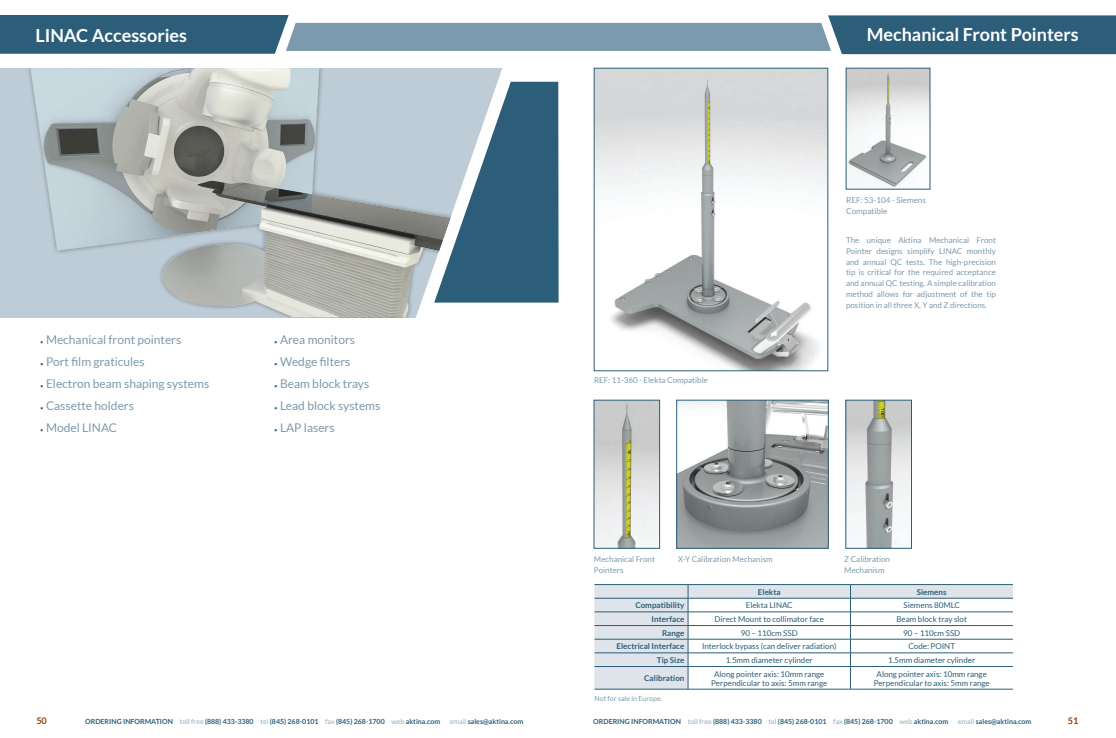
<style>
.page{position:relative;width:1116px;height:738px;background:#fff}
.page>*{position:absolute;margin:0;border:0;box-sizing:border-box;transform-origin:0 0}
.Section_Header{font:700 18px "Lato";color:#fff}
.t1{font:12px "Lato";color:#7c9aad}
.t2{font:700 9.1px "Lato";color:#933b03}
.Text{font:8.1px/10.8px "Lato";color:#7c9aad}
.Text-2{font:8px/10.8px "Lato";color:#7c9aad}
.Chart_Text{font:8px/9px "Lato";color:#2c5e79;text-align:center}
.Table_-_LEFT_Column{font:700 8px "Lato";color:#2c5e79}
.t3{font:700 7px "Lato";color:#2c5e79}
.Footnotes{font:7px "Lato";color:#7c9aad}
.s1{font-size:6px;color:#2c5e79}
.s2{font-weight:400;color:#94abba}
</style>
<div class="page">
<img style="left:0;top:68px;width:480px;height:249px">
<svg style="left:434px;top:82px;width:125px;height:221px;background:#5f8498"></svg>
<svg style="left:0;top:15px;width:1116px;height:39px;background:#688b9f"></svg>
<img style="left:596px;top:402px;width:62px;height:144px">
<div style="left:594px;top:400px;width:66px;height:148px;border:1px solid #2c5e79"></div>
<img style="left:679px;top:402px;width:147px;height:144px">
<img style="left:848px;top:402px;width:62px;height:144px">
<div style="left:846px;top:400px;width:66px;height:148px;border:1px solid #2c5e79"></div>
<svg style="left:594px;top:585px;width:419px;height:104px"></svg>
<hr style="left:594px;top:584px;width:94px;height:1px;background:#2c5e79">
<hr style="left:688px;top:584px;width:163px;height:1px;background:#2c5e79">
<hr style="left:851px;top:584px;width:162px;height:1px;background:#2c5e79">
<hr style="left:594px;top:598px;width:94px;height:1px;background:#2c5e79">
<hr style="left:688px;top:598px;width:163px;height:1px;background:#2c5e79">
<hr style="left:851px;top:598px;width:162px;height:1px;background:#2c5e79">
<hr style="left:594px;top:612px;width:94px;height:1px;background:#2c5e79">
<hr style="left:688px;top:612px;width:163px;height:1px;background:#2c5e79">
<hr style="left:851px;top:612px;width:162px;height:1px;background:#2c5e79">
<hr style="left:594px;top:625px;width:94px;height:1px;background:#2c5e79">
<hr style="left:688px;top:625px;width:163px;height:1px;background:#2c5e79">
<hr style="left:851px;top:625px;width:162px;height:1px;background:#2c5e79">
<hr style="left:594px;top:639px;width:94px;height:1px;background:#2c5e79">
<hr style="left:688px;top:639px;width:163px;height:1px;background:#2c5e79">
<hr style="left:851px;top:639px;width:162px;height:1px;background:#2c5e79">
<hr style="left:594px;top:653px;width:94px;height:1px;background:#2c5e79">
<hr style="left:688px;top:653px;width:163px;height:1px;background:#2c5e79">
<hr style="left:851px;top:653px;width:162px;height:1px;background:#2c5e79">
<hr style="left:594px;top:666px;width:94px;height:1px;background:#2c5e79">
<hr style="left:688px;top:666px;width:163px;height:1px;background:#2c5e79">
<svg style="left:688px;top:585px;width:1px;height:104px"></svg>
<hr style="left:851px;top:666px;width:162px;height:1px;background:#2c5e79">
<svg style="left:850px;top:585px;width:1px;height:104px"></svg>
<hr style="left:594px;top:689px;width:94px;height:1px;background:#2c5e79">
<hr style="left:688px;top:689px;width:163px;height:1px;background:#2c5e79">
<hr style="left:851px;top:689px;width:162px;height:1px;background:#2c5e79">
<img style="left:596px;top:70px;width:230px;height:299px">
<div style="left:594px;top:68px;width:234px;height:303px;border:1px solid #2c5e79"></div>
<img style="left:848px;top:70px;width:80px;height:117px">
<p class="Section_Header" style="left:35px;top:25px;width:153px">LINAC Accessories</p>
<p class="t1" style="left:40px;top:333px;width:143px"><span class="s1">•</span> Mechanical front pointers</p>
<p class="t1" style="left:40px;top:355px;width:106px"><span class="s1">•</span> Port film graticules</p>
<p class="t1" style="left:40px;top:377px;width:171px"><span class="s1">•</span> Electron beam shaping systems</p>
<p class="t1" style="left:40px;top:399px;width:96px"><span class="s1">•</span> Cassette holders</p>
<p class="t1" style="left:40px;top:421px;width:79px"><span class="s1">•</span> Model LINAC</p>
<p class="t1" style="left:274px;top:333px;width:83px"><span class="s1">•</span> Area monitors</p>
<p class="t1" style="left:274px;top:355px;width:78px"><span class="s1">•</span> Wedge filters</p>
<p class="t1" style="left:274px;top:377px;width:97px"><span class="s1">•</span> Beam block trays</p>
<p class="t1" style="left:274px;top:399px;width:108px"><span class="s1">•</span> Lead block systems</p>
<p class="t1" style="left:274px;top:421px;width:62px"><span class="s1">•</span> LAP lasers</p>
<p class="Section_Header" style="left:867px;top:24px;width:213px">Mechanical Front Pointers</p>
<p class="Text" style="left:846px;top:194px;width:81px">REF: 53-104 - Siemens<br>Compatible</p>
<p class="Text-2" style="left:594px;top:375px;width:115px">REF: 11-360 - Elekta Compatible</p>
<p class="Text-2" style="left:846px;top:235px;width:152px;text-align:justify">The unique Aktina Mechanical Front Pointer designs simplify LINAC monthly and annual QC tests. The high-precision tip is critical for the required acceptance and annual QC testing. A simple calibration method allows for adjustment of the tip position in all three X, Y and Z directions.</p>
<p class="Text-2" style="left:594px;top:554px;width:63px">Mechanical Front<br>Pointers</p>
<p class="Text-2" style="left:678px;top:554px;width:96px">X-Y Calibration Mechanism</p>
<p class="Text-2" style="left:844px;top:554px;width:47px">Z Calibration<br>Mechanism</p>
<p class="Table_-_LEFT_Column" style="left:758px;top:587px;width:24px">Elekta</p>
<p class="Table_-_LEFT_Column" style="left:917px;top:587px;width:31px">Siemens</p>
<p class="Table_-_LEFT_Column" style="left:635px;top:601px;width:51px">Compatibility</p>
<p class="Chart_Text" style="left:746px;top:601px;width:49px">Elekta LINAC</p>
<p class="Chart_Text" style="left:903px;top:601px;width:58px">Siemens 80MLC</p>
<p class="Table_-_LEFT_Column" style="left:652px;top:614px;width:34px">Interface</p>
<p class="Chart_Text" style="left:714px;top:614px;width:111px">Direct Mount to collimator face</p>
<p class="Chart_Text" style="left:896px;top:614px;width:72px">Beam block tray slot</p>
<p class="Table_-_LEFT_Column" style="left:662px;top:628px;width:24px">Range</p>
<p class="Chart_Text" style="left:741px;top:628px;width:59px">90 – 110cm SSD</p>
<p class="Chart_Text" style="left:903px;top:628px;width:59px">90 – 110cm SSD</p>
<p class="Table_-_LEFT_Column" style="left:617px;top:642px;width:69px">Electrical Interface</p>
<p class="Chart_Text" style="left:702px;top:642px;width:136px">Interlock bypass (can deliver radiation)</p>
<p class="Chart_Text" style="left:908px;top:642px;width:48px">Code: POINT</p>
<p class="Table_-_LEFT_Column" style="left:657px;top:655px;width:29px">Tip Size</p>
<p class="Chart_Text" style="left:726px;top:655px;width:89px">1.5mm diameter cylinder</p>
<p class="Chart_Text" style="left:888px;top:655px;width:89px">1.5mm diameter cylinder</p>
<p class="Table_-_LEFT_Column" style="left:644px;top:674px;width:42px">Calibration</p>
<p class="Chart_Text" style="left:711px;top:669px;width:118px">Along pointer axis: 10mm range<br>Perpendicular to axis: 5mm range</p>
<p class="Chart_Text" style="left:874px;top:669px;width:118px">Along pointer axis: 10mm range<br>Perpendicular to axis: 5mm range</p>
<p class="Footnotes" style="left:594px;top:695px;width:69px">Not for sale in Europe.</p>
<p class="t2" style="left:36px;top:716px;width:12px">50</p>
<p class="t3" style="left:85px;top:717px;width:357px">ORDERING INFORMATION <span class="s2">toll free</span> (888) 433-3380 <span class="s2">tel</span> (845) 268-0101 <span class="s2">fax</span> (845) 268-1700 <span class="s2">web</span> aktina.com</p>
<p class="t3" style="left:450px;top:717px;width:75px"><span class="s2">email</span> sales@aktina.com</p>
<p class="t3" style="left:593px;top:717px;width:357px">ORDERING INFORMATION <span class="s2">toll free</span> (888) 433-3380 <span class="s2">tel</span> (845) 268-0101 <span class="s2">fax</span> (845) 268-1700 <span class="s2">web</span> aktina.com</p>
<p class="t3" style="left:958px;top:717px;width:75px"><span class="s2">email</span> sales@aktina.com</p>
<p class="t2" style="left:1068px;top:716px;width:12px">51</p>
</div>
